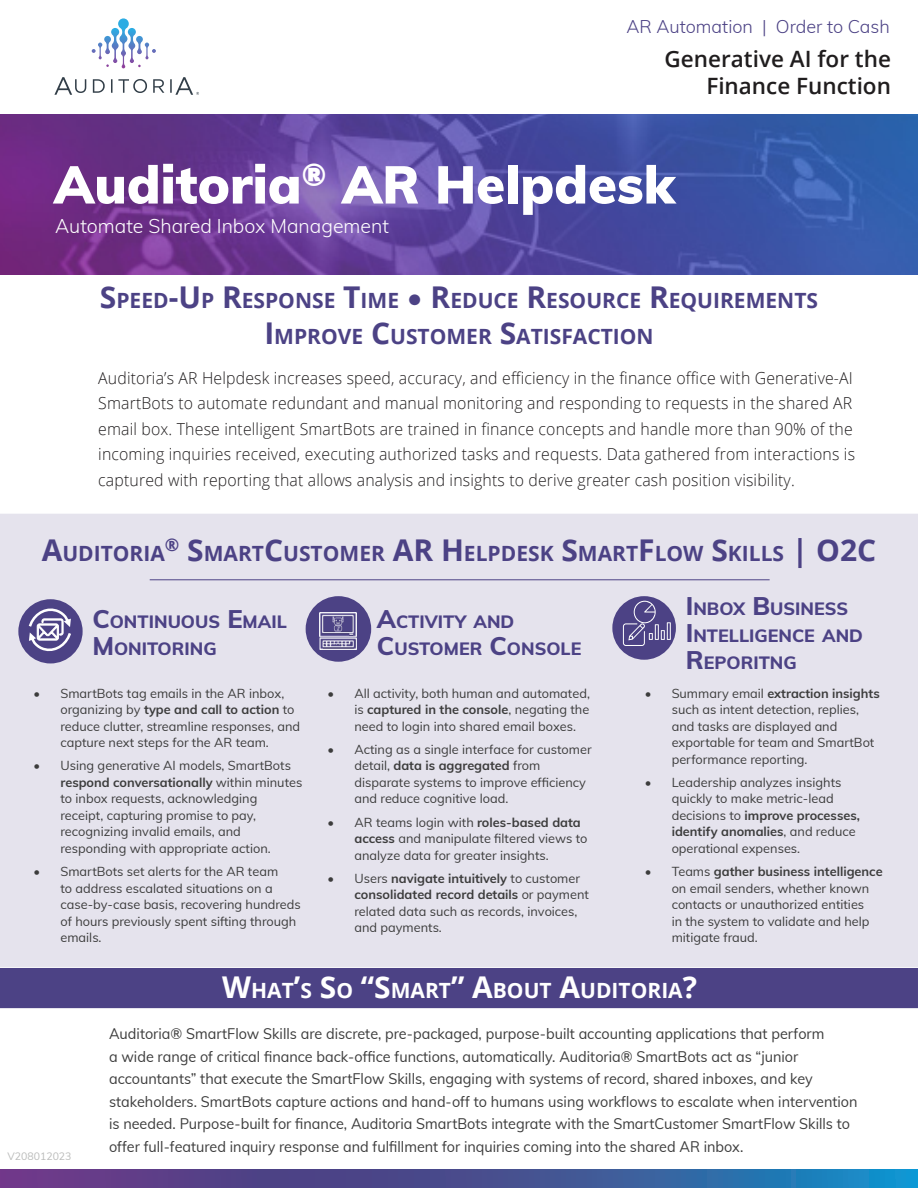
<style>
.page{position:relative;width:918px;height:1188px;background:#fff}
.page>*{position:absolute;margin:0;border:0;box-sizing:border-box;transform-origin:0 0}
.MainHead{font:900 52.5px "Muli";color:#fff}
.Body_Copy{font:600 22.5px/27px "Open Sans";color:#201d1e;text-align:right}
.Heading_Level2{font:700 21px/36px "Open Sans";color:#4c4285}
.Body_Copy-2{font:700 21px "Open Sans";color:#fff}
.t1{font:300 19.5px "Muli";color:#fff}
.Body_Copy-3{font:300 18px "Muli";color:#4c4285}
.Heading_Level2-2{font:800 17.85px/27px "Muli";color:#4c4285}
.Intro_gray{font:300 16.5px/25.5px "Open Sans";letter-spacing:.01em;color:#201d1e;scale:.96 1}
.Intro_gray-2{font:15px/22.5px "Muli";color:#3c3c3c;scale:.96 1}
.t2{font:12.75px/16.5px "Muli";color:#3c3c3c}
.Body_Copy-4{font:10.5px "Muli";color:#babbba}
.s1{font-size:30px}
.s2{font-family:"Muli";font-weight:300;font-size:30px}
.s3{font-size:25.5px}
.s4{font-weight:700}
</style>
<div class="page">
<svg style="left:0;top:1170px;width:918px;height:18px;background:#435698"></svg>
<div style="left:0;top:514px;width:918px;height:453px;background:#e5e3ed"></div>
<img style="left:0;top:114px;width:918px;height:160px">
<svg style="left:92px;top:18px;width:64px;height:50px"></svg>
<svg style="left:54px;top:77px;width:145px;height:18px"></svg>
<div style="left:306px;top:596px;width:65px;height:66px;background:#4c4285;border-radius:50%"></div>
<div style="left:612px;top:596px;width:64px;height:64px;background:#4c4285;border-radius:50%"></div>
<div style="left:0;top:968px;width:918px;height:41px;background:#4c4285"></div>
<hr style="left:150px;top:579px;width:620px;height:1px;background:#4c4285">
<div style="left:18px;top:599px;width:65px;height:64px;background:#4c4285;border-radius:50%"></div>
<svg style="left:29px;top:609px;width:42px;height:42px"></svg>
<img style="left:319px;top:612px;width:37px;height:37px">
<svg style="left:667px;top:622px;width:4px;height:18px"></svg>
<svg style="left:623px;top:601px;width:47px;height:45px"></svg>
<p class="Body_Copy-3" style="left:626px;top:14px;width:265px">AR Automation | Order to Cash</p>
<p class="Body_Copy" style="left:665px;top:45px;width:228px">Generative AI for the<br>Finance Function</p>
<p class="MainHead" style="left:54px;top:146px;width:623px">Auditoria<sup>®</sup> AR Helpdesk</p>
<p class="t1" style="left:55px;top:212px;width:335px">Automate Shared Inbox Management</p>
<p class="Heading_Level2" style="left:264px;top:282px;width:553px;text-indent:-164px"><span class="s1">S</span>PEED<span class="s1">-U</span> P <span class="s1">R</span>ESPONSE <span class="s1">T</span>IME <span class="s2">•</span> <span class="s1">R</span>EDUCE <span class="s1">R</span>ESOURCE <span class="s1">R</span>EQUIREMENTS<br><span class="s1">I</span> MPROVE <span class="s1">C</span>USTOMER <span class="s1">S</span>ATISFAC</p>
<p class="Heading_Level2" style="left:601px;top:318px;width:54px">TION</p>
<p class="Intro_gray" style="left:98px;top:365px;width:790px">Auditoria’s AR Helpdesk increases speed, accuracy, and efficiency in the finance office with Generative-AI SmartBots to automate redundant and manual monitoring and responding to requests in the shared AR email box. These intelligent SmartBots are trained in finance concepts and handle more than 90% of the incoming inquiries received, executing authorized tasks and requests. Data gathered from interactions is captured with reporting that allows analysis and insights to derive greater cash position visibility.</p>
<p class="Heading_Level2" style="left:42px;top:535px;width:836px"><span class="s1">A</span>UDITORIA<sup>®</sup> <span class="s1">S</span>MART<span class="s1">C</span>USTOMER <span class="s1">AR H</span>ELPDESK <span class="s1">S</span>MART<span class="s1">F</span>LOW <span class="s1">S</span>KILLS <span class="s1">| O2C</span></p>
<p class="Heading_Level2-2" style="left:92px;top:608px;width:196px"><span class="s3">C</span>ONTINUOUS <span class="s3">E</span>MAIL<br><span class="s3">M</span> ONITORING</p>
<p class="Heading_Level2-2" style="left:377px;top:608px;width:204px"><span class="s3">A</span>CTIVITY AND<br><span class="s3">C</span>USTOMER <span class="s3">C</span>ONSOLE</p>
<p class="t2" style="left:60px;top:684px;width:241px;text-indent:-27px">• SmartBots tag emails in the AR inbox, organizing by <span class="s4">type and call to action</span> to reduce clutter, streamline responses, and capture next steps for the AR team.</p>
<p class="t2" style="left:60px;top:757px;width:243px;text-indent:-27px">• Using generative AI models, SmartBots <span class="s4">respond conversationally</span> within minutes to inbox requests, acknowledging receipt, capturing promise to pay, recognizing invalid emails, and responding with appropriate action.</p>
<p class="t2" style="left:60px;top:863px;width:242px;text-indent:-27px">• SmartBots set alerts for the AR team<br>to address escalated situations on a case-by-case basis, recovering hundreds of hours previously spent sifting through emails.</p>
<p class="t2" style="left:354px;top:684px;width:237px;text-align:justify;text-indent:-27px">• All activity, both human and automated, is <span class="s4">captured in the console</span>, negating the need to login into shared email boxes.</p>
<p class="t2" style="left:354px;top:740px;width:239px;text-indent:-27px">• Acting as a single interface for customer detail, <span class="s4">data is aggregated</span> from disparate systems to improve efficiency and reduce cognitive load.</p>
<p class="t2" style="left:354px;top:813px;width:235px;text-indent:-27px">• AR teams login with <span class="s4">roles-based data access</span> and manipulate filtered views to analyze data for greater insights.</p>
<p class="t2" style="left:354px;top:869px;width:236px;text-indent:-27px">• Users <span class="s4">navigate intuitively</span> to customer <span class="s4">consolidated record details</span> or payment related data such as records, invoices, and payments.</p>
<p class="Heading_Level2-2" style="left:686px;top:595px;width:179px"><span class="s3">I</span> NBOX <span class="s3">B</span>USINESS<br><span class="s3">I</span> NTELLIGENCE AND<br><span class="s3">R</span>EPORITNG</p>
<p class="t2" style="left:672px;top:684px;width:210px;text-indent:-27px">• Summary email <span class="s4">extraction insights </span>such as intent detection, replies, and tasks are displayed and exportable for team and SmartBot performance reporting.</p>
<p class="t2" style="left:672px;top:773px;width:190px;text-indent:-27px">• Leadership analyzes insights quickly to make metric-lead decisions to <span class="s4">improve processes, identify anomalies</span>, and reduce operational expenses.</p>
<p class="t2" style="left:672px;top:863px;width:212px;text-indent:-27px">• Teams <span class="s4">gather business intelligence </span>on email senders, whether known contacts or unauthorized entities<br>in the system to validate and help mitigate fraud.</p>
<p class="Body_Copy-4" style="left:8px;top:1148px;width:66px">V208012023</p>
<p class="Body_Copy-2" style="left:222px;top:976px;width:476px"><span class="s1">W</span>HAT<span class="s1">’</span>S <span class="s1">S</span>O <span class="s1">“S</span>MART<span class="s1">” A</span>BOUT <span class="s1">A</span>UDITORIA<span class="s1">?</span></p>
<p class="Intro_gray-2" style="left:109px;top:1022px;width:781px">Auditoria® SmartFlow Skills are discrete, pre-packaged, purpose-built accounting applications that perform<br>a wide range of critical finance back-office functions, automatically. Auditoria® SmartBots act as “junior accountants” that execute the SmartFlow Skills, engaging with systems of record, shared inboxes, and key stakeholders. SmartBots capture actions and hand-off to humans using workflows to escalate when intervention is needed. Purpose-built for finance, Auditoria SmartBots integrate with the SmartCustomer SmartFlow Skills to offer full-featured inquiry response and fulfillment for inquiries coming into the shared AR inbox.</p>
</div>
